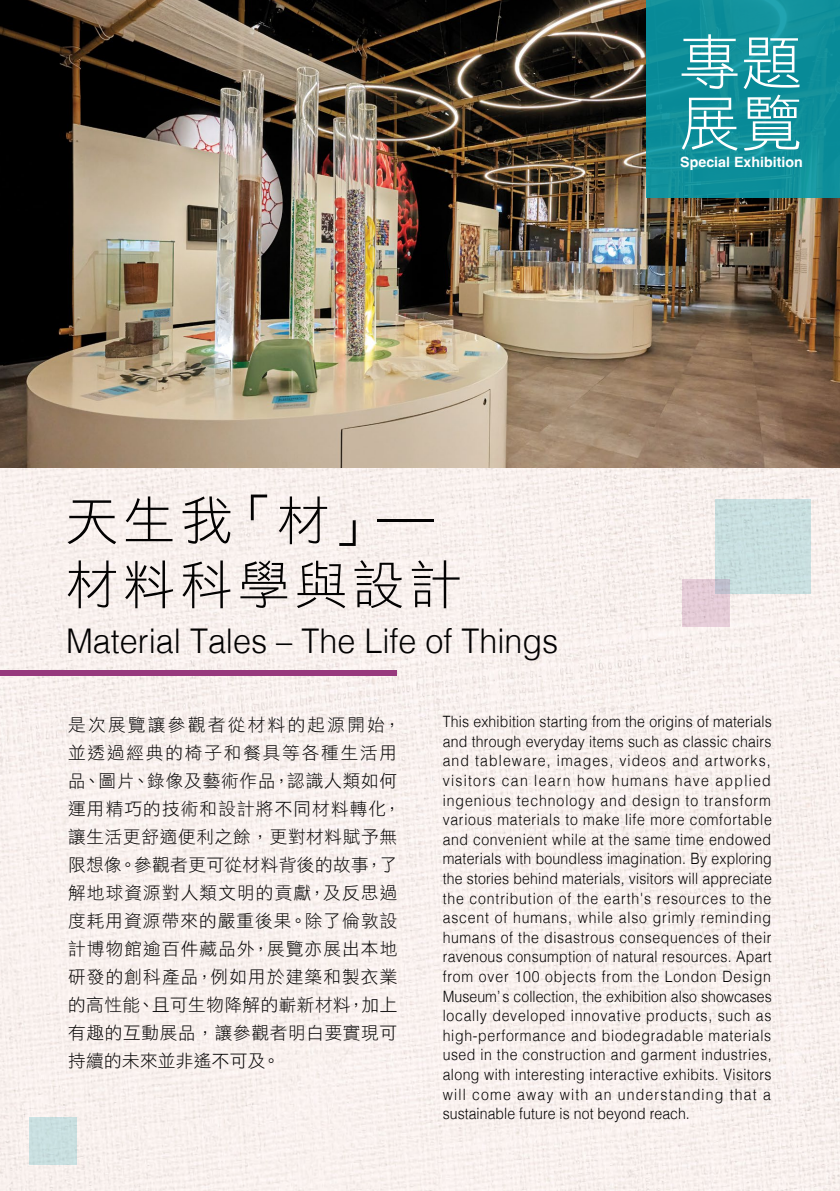
<style>
.page{position:relative;width:840px;height:1191px;background:#fff}
.page>*{position:absolute;margin:0;border:0;box-sizing:border-box;transform-origin:0 0}
.t1{font:60.4px/60.6px "DF Li Hei HK W3";color:#fff}
.t2{font:52px/64px "DF Li Hei HK W3";letter-spacing:.1em;color:#030202}
.t3{font:300 34px "Helvetica";color:#030202;scale:.95 1}
.t4{font:17.6px/28px "DF Li Hei HK W3";letter-spacing:.06em;color:#030202}
.t5{font:300 15.6px/19.6px "Helvetica";letter-spacing:.005em;color:#030202;text-align:justify;scale:.9 1}
.t6{font:700 14.2px "Helvetica";color:#fff}
</style>
<div class="page">
<img style="left:0;top:467px;width:839px;height:724px">
<div style="left:0;top:670px;width:396px;height:6px;background:#97397d"></div>
<img style="left:0;top:0;width:839px;height:467px">
<div style="left:714px;top:499px;width:95px;height:95px;background:#c9dfdf"></div>
<div style="left:646px;top:0;width:193px;height:197px;background:#0e8e9a"></div>
<svg style="left:682px;top:579px;width:47px;height:48px;fill:#e4ccd7"></svg>
<div style="left:29px;top:1117px;width:48px;height:48px;background:#c9dfe0"></div>
<h1 class="t1" style="left:679px;top:31px;width:124px">專題展覽</h1>
<p class="t6" style="left:680px;top:154px;width:124px">Special Exhibition</p>
<h2 class="t2" style="left:66px;top:487px;width:397px">天生我「材」—材料科學與設計</h2>
<h3 class="t3" style="left:66px;top:612px;width:519px">Material Tales – The Life of Things</h3>
<p class="t4" style="left:68px;top:710px;width:334px">是次展覽讓參觀者從材料的起源開始，並透過經典的椅子和餐具等各種生活用品、圖片、錄像及藝術作品，認識人類如何運用精巧的技術和設計將不同材料轉化，讓生活更舒適便利之餘，更對材料賦予無限想像。參觀者更可從材料背後的故事，了解地球資源對人類文明的貢獻，及反思過度耗用資源帶來的嚴重後果。除了倫敦設計博物館逾百件藏品外，展覽亦展出本地研發的創科產品，例如用於建築和製衣業的高性能、且可生物降解的嶄新材料，加上有趣的互動展品，讓參觀者明白要實現可持續的未來並非遙不可及。</p>
<p class="t5" style="left:442px;top:710px;width:367px">This exhibition starting from the origins of materials and through everyday items such as classic chairs and tableware, images, videos and artworks, visitors can learn how humans have applied ingenious technology and design to transform various materials to make life more comfortable and convenient while at the same time endowed materials with boundless imagination. By exploring the stories behind materials, visitors will appreciate the contribution of the earth's resources to the ascent of humans, while also grimly reminding humans of the disastrous consequences of their ravenous consumption of natural resources. Apart from over 100 objects from the London Design Museum’ s collection, the exhibition also showcases locally developed innovative products, such as high-performance and biodegradable materials used in the construction and garment industries, along with interesting interactive exhibits. Visitors will come away with an understanding that a sustainable future is not beyond reach.</p>
</div>
